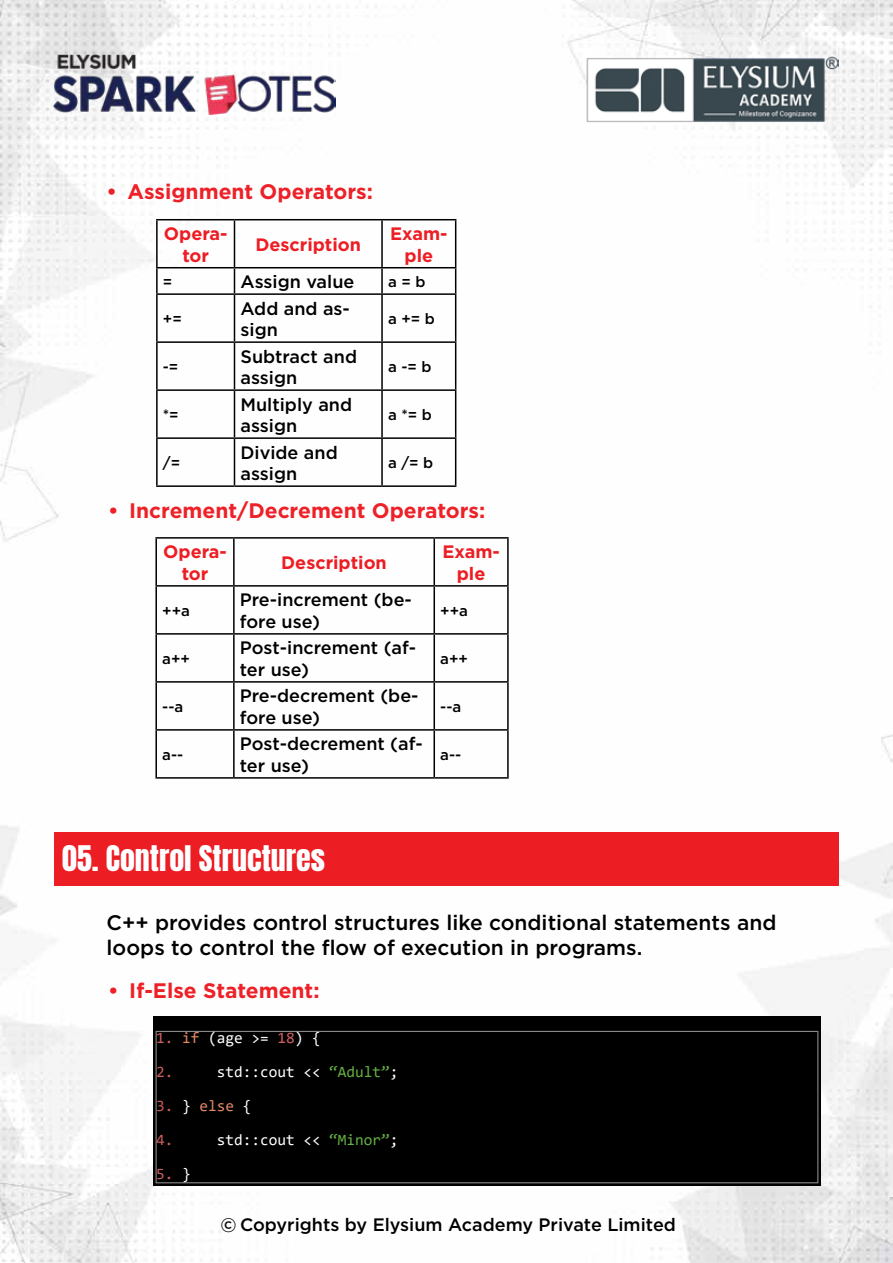
<style>
.page{position:relative;width:893px;height:1263px;background:#fff}
.page>*{position:absolute;margin:0;border:0;box-sizing:border-box;transform-origin:0 0}
.t1{font:30px "Anton";color:#fff}
.t2{font:500 21px/25.2px "Gotham";color:#000}
.t3{font:700 21px "Gotham";color:#ed2127}
.t4{font:500 18px/21.6px "Gotham";color:#000}
.t5{font:700 18px/21.6px "Gotham";color:#ed1d23;text-align:center}
.t6{font:15.75px/33.9px "Consolas";color:#fff}
.t7{font:15.75px/33.9px "Consolas";color:#cd5c5c}
.t8{font:500 15px "Gotham";color:#000}
.s1{color:#cd5c5c}
.s2{color:#e28964}
.s3{color:#65b042}
.s4{color:#fff}
.s5{font-size:19.5px}
</style>
<div class="page">
<img style="left:0;top:0;width:893px;height:1263px">
<img style="left:54px;top:54px;width:281px;height:61px">
<img style="left:585px;top:54px;width:254px;height:69px">
<div style="left:153px;top:1016px;width:668px;height:170px;background:#000"></div>
<div style="left:156px;top:1031px;width:662px;height:152px;border:1px solid #888"></div>
<div style="left:54px;top:832px;width:784px;height:53px;background:#ed1d24"></div>
<hr style="left:156px;top:219px;width:78px;height:1px;background:#000">
<hr style="left:156px;top:220px;width:2px;height:47px;background:#000">
<hr style="left:234px;top:219px;width:148px;height:1px;background:#000">
<hr style="left:234px;top:220px;width:1px;height:47px;background:#000">
<hr style="left:382px;top:219px;width:74px;height:1px;background:#000">
<hr style="left:381px;top:220px;width:2px;height:47px;background:#000">
<hr style="left:455px;top:220px;width:1px;height:47px;background:#000">
<hr style="left:156px;top:267px;width:78px;height:1px;background:#000">
<hr style="left:156px;top:268px;width:2px;height:25px;background:#000">
<hr style="left:234px;top:267px;width:148px;height:1px;background:#000">
<svg style="left:234px;top:268px;width:1px;height:25px"></svg>
<hr style="left:382px;top:267px;width:74px;height:1px;background:#000">
<hr style="left:381px;top:268px;width:2px;height:25px;background:#000">
<svg style="left:455px;top:268px;width:1px;height:25px"></svg>
<hr style="left:156px;top:293px;width:78px;height:2px;background:#000">
<hr style="left:156px;top:295px;width:2px;height:46px;background:#000">
<hr style="left:234px;top:293px;width:148px;height:2px;background:#000">
<hr style="left:234px;top:295px;width:1px;height:46px;background:#000">
<hr style="left:382px;top:293px;width:74px;height:2px;background:#000">
<hr style="left:381px;top:295px;width:2px;height:46px;background:#000">
<hr style="left:455px;top:295px;width:1px;height:46px;background:#000">
<hr style="left:156px;top:341px;width:78px;height:2px;background:#000">
<hr style="left:156px;top:343px;width:2px;height:46px;background:#000">
<hr style="left:234px;top:341px;width:148px;height:2px;background:#000">
<hr style="left:234px;top:343px;width:1px;height:46px;background:#000">
<hr style="left:382px;top:341px;width:74px;height:2px;background:#000">
<hr style="left:381px;top:343px;width:2px;height:46px;background:#000">
<hr style="left:455px;top:343px;width:1px;height:46px;background:#000">
<hr style="left:156px;top:389px;width:78px;height:2px;background:#000">
<hr style="left:156px;top:391px;width:2px;height:46px;background:#000">
<hr style="left:234px;top:389px;width:148px;height:2px;background:#000">
<hr style="left:234px;top:391px;width:1px;height:46px;background:#000">
<hr style="left:382px;top:389px;width:74px;height:2px;background:#000">
<hr style="left:381px;top:391px;width:2px;height:46px;background:#000">
<hr style="left:455px;top:391px;width:1px;height:46px;background:#000">
<hr style="left:156px;top:437px;width:78px;height:2px;background:#000">
<hr style="left:156px;top:439px;width:2px;height:46px;background:#000">
<hr style="left:234px;top:437px;width:148px;height:2px;background:#000">
<hr style="left:234px;top:439px;width:1px;height:46px;background:#000">
<hr style="left:382px;top:437px;width:74px;height:2px;background:#000">
<hr style="left:381px;top:439px;width:2px;height:46px;background:#000">
<hr style="left:455px;top:439px;width:1px;height:46px;background:#000">
<hr style="left:156px;top:485px;width:78px;height:2px;background:#000">
<hr style="left:234px;top:485px;width:148px;height:2px;background:#000">
<hr style="left:382px;top:485px;width:74px;height:2px;background:#000">
<hr style="left:155px;top:537px;width:79px;height:2px;background:#000">
<hr style="left:155px;top:539px;width:2px;height:46px;background:#000">
<hr style="left:234px;top:537px;width:200px;height:2px;background:#000">
<hr style="left:233px;top:539px;width:2px;height:46px;background:#000">
<hr style="left:434px;top:537px;width:75px;height:2px;background:#000">
<hr style="left:433px;top:539px;width:2px;height:46px;background:#000">
<hr style="left:507px;top:539px;width:2px;height:46px;background:#000">
<hr style="left:155px;top:585px;width:79px;height:2px;background:#000">
<hr style="left:155px;top:587px;width:2px;height:46px;background:#000">
<hr style="left:234px;top:585px;width:200px;height:2px;background:#000">
<hr style="left:233px;top:587px;width:2px;height:46px;background:#000">
<hr style="left:434px;top:585px;width:75px;height:2px;background:#000">
<hr style="left:433px;top:587px;width:2px;height:46px;background:#000">
<hr style="left:507px;top:587px;width:2px;height:46px;background:#000">
<hr style="left:155px;top:633px;width:79px;height:2px;background:#000">
<hr style="left:155px;top:635px;width:2px;height:46px;background:#000">
<hr style="left:234px;top:633px;width:200px;height:2px;background:#000">
<hr style="left:233px;top:635px;width:2px;height:46px;background:#000">
<hr style="left:434px;top:633px;width:75px;height:2px;background:#000">
<hr style="left:433px;top:635px;width:2px;height:46px;background:#000">
<hr style="left:507px;top:635px;width:2px;height:46px;background:#000">
<hr style="left:155px;top:681px;width:79px;height:2px;background:#000">
<hr style="left:155px;top:683px;width:2px;height:46px;background:#000">
<hr style="left:234px;top:681px;width:200px;height:2px;background:#000">
<hr style="left:233px;top:683px;width:2px;height:46px;background:#000">
<hr style="left:434px;top:681px;width:75px;height:2px;background:#000">
<hr style="left:433px;top:683px;width:2px;height:46px;background:#000">
<hr style="left:507px;top:683px;width:2px;height:46px;background:#000">
<hr style="left:155px;top:729px;width:79px;height:2px;background:#000">
<hr style="left:155px;top:731px;width:2px;height:46px;background:#000">
<hr style="left:234px;top:729px;width:200px;height:2px;background:#000">
<hr style="left:233px;top:731px;width:2px;height:46px;background:#000">
<hr style="left:434px;top:729px;width:75px;height:2px;background:#000">
<hr style="left:433px;top:731px;width:2px;height:46px;background:#000">
<hr style="left:507px;top:731px;width:2px;height:46px;background:#000">
<hr style="left:155px;top:777px;width:79px;height:2px;background:#000">
<hr style="left:234px;top:777px;width:200px;height:2px;background:#000">
<hr style="left:434px;top:777px;width:75px;height:2px;background:#000">
<p class="t3" style="left:107px;top:178px;width:268px">• Assignment Operators:</p>
<p class="t5" style="left:164px;top:223px;width:65px">Opera&shy;tor</p>
<p class="t5" style="left:255px;top:234px;width:107px">Description</p>
<p class="t5" style="left:390px;top:223px;width:59px">Exam&shy;ple</p>
<p class="t8" style="left:163px;top:272px;width:11px">=</p>
<p class="t4" style="left:240px;top:271px;width:115px">Assign value</p>
<p class="t8" style="left:388px;top:272px;width:39px">a = b</p>
<p class="t8" style="left:163px;top:309px;width:21px">+=</p>
<p class="t4" style="left:240px;top:297px;width:111px">Add and as&shy;sign</p>
<p class="t8" style="left:388px;top:309px;width:48px">a += b</p>
<p class="t8" style="left:163px;top:357px;width:17px">-=</p>
<p class="t8" style="left:163px;top:405px;width:17px">*=</p>
<p class="t4" style="left:240px;top:345px;width:118px">Subtract and assign</p>
<p class="t8" style="left:388px;top:357px;width:45px">a -= b</p>
<p class="t4" style="left:240px;top:393px;width:113px">Multiply and assign</p>
<p class="t8" style="left:388px;top:405px;width:45px">a *= b</p>
<p class="t8" style="left:163px;top:453px;width:19px">/=</p>
<p class="t4" style="left:240px;top:441px;width:99px">Divide and assign</p>
<p class="t8" style="left:388px;top:453px;width:47px">a /= b</p>
<p class="t3" style="left:108px;top:496px;width:379px">• Increment/Decrement Operators:</p>
<p class="t5" style="left:163px;top:541px;width:65px">Opera&shy;tor</p>
<p class="t5" style="left:281px;top:552px;width:107px">Description</p>
<p class="t5" style="left:442px;top:541px;width:59px">Exam&shy;ple</p>
<p class="t8" style="left:162px;top:601px;width:29px">++a</p>
<p class="t4" style="left:240px;top:589px;width:174px">Pre-increment (be&shy;fore use)</p>
<p class="t8" style="left:440px;top:601px;width:29px">++a</p>
<p class="t8" style="left:162px;top:649px;width:29px">a++</p>
<p class="t4" style="left:240px;top:637px;width:178px">Post-increment (af&shy;ter use)</p>
<p class="t8" style="left:440px;top:649px;width:29px">a++</p>
<p class="t8" style="left:162px;top:697px;width:23px">--a</p>
<p class="t4" style="left:240px;top:685px;width:180px">Pre-decrement (be&shy;fore use)</p>
<p class="t8" style="left:440px;top:697px;width:23px">--a</p>
<p class="t8" style="left:162px;top:745px;width:23px">a--</p>
<p class="t4" style="left:240px;top:733px;width:185px">Post-decrement (af&shy;ter use)</p>
<p class="t8" style="left:440px;top:745px;width:23px">a--</p>
<h1 class="t1" style="left:62px;top:843px;width:264px">05. Control Structures</h1>
<p class="t2" style="left:107px;top:910px;width:671px">C++ provides control structures like conditional statements and loops to control the flow of execution in programs.</p>
<p class="t3" style="left:108px;top:977px;width:213px">• If-Else Statement:</p>
<p class="t6" style="left:156px;top:1020px;width:166px"><span class="s1">1.</span> <span class="s2">if</span> (age &gt;= <span class="s1">18</span>) {<br><span class="s1">2.</span></p>
<p class="t6" style="left:217px;top:1054px;width:183px">std::cout &lt;&lt; <span class="s3">“Adult”</span>;</p>
<p class="t7" style="left:156px;top:1088px;width:97px">3. <span class="s4">}</span> <span class="s2">else</span> <span class="s4">{<br></span>4.</p>
<p class="t6" style="left:217px;top:1122px;width:183px">std::cout &lt;&lt; <span class="s3">“Minor”</span>;</p>
<p class="t7" style="left:156px;top:1156px;width:36px">5. <span class="s4">}</span></p>
<p class="t4" style="left:220px;top:1213px;width:457px"><span class="s5">©</span> Copyrights by Elysium Academy Private Limited</p>
</div>
